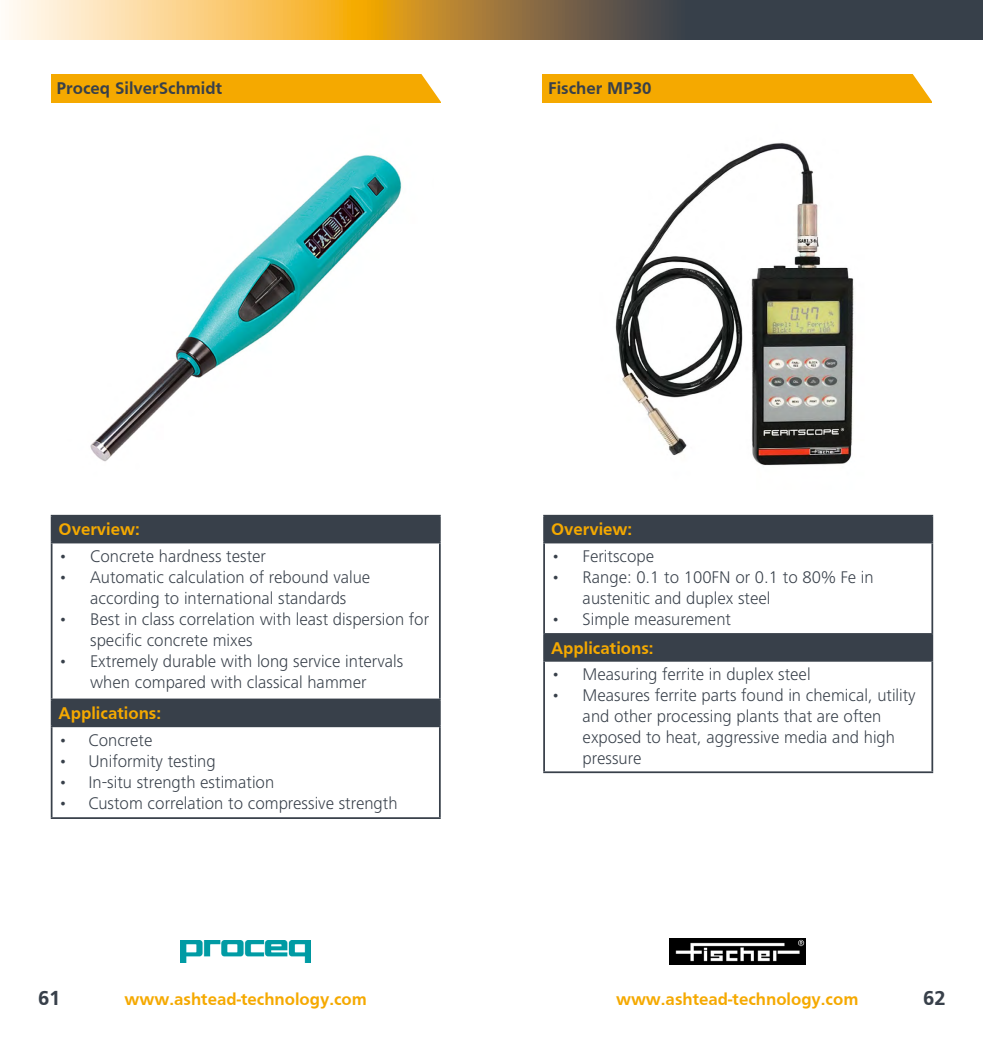
<style>
.page{position:relative;width:983px;height:1042px;background:#fff}
.page>*{position:absolute;margin:0;border:0;box-sizing:border-box;transform-origin:0 0}
.t1{font:700 21px "Frutiger";color:#38404a}
.t2{font:300 17.5px/21px "Frutiger Next LT";color:#38404a}
.t3{font:700 17.5px "Frutiger";color:#f5a900}
.t4{font:700 17.5px "Frutiger";color:#38404a}
</style>
<div class="page">
<div style="left:51px;top:74px;width:389px;height:28px;background:#f5a900"></div>
<svg style="left:418px;top:74px;width:23px;height:29px"></svg>
<svg style="left:52px;top:516px;width:387px;height:209px"></svg>
<svg style="left:51px;top:700px;width:1px;height:25px"></svg>
<svg style="left:439px;top:700px;width:1px;height:25px"></svg>
<hr style="left:51px;top:725px;width:389px;height:2px;background:#38404a">
<hr style="left:51px;top:727px;width:1px;height:90px;background:#38404a">
<hr style="left:439px;top:727px;width:1px;height:90px;background:#38404a">
<hr style="left:51px;top:817px;width:389px;height:2px;background:#38404a">
<hr style="left:51px;top:543px;width:1px;height:155px;background:#38404a">
<hr style="left:439px;top:543px;width:1px;height:155px;background:#38404a">
<hr style="left:51px;top:698px;width:389px;height:2px;background:#38404a">
<svg style="left:51px;top:516px;width:1px;height:26px"></svg>
<svg style="left:439px;top:516px;width:1px;height:26px"></svg>
<hr style="left:51px;top:542px;width:389px;height:1px;background:#38404a">
<hr style="left:51px;top:515px;width:389px;height:1px;background:#38404a">
<img style="left:181px;top:940px;width:129px;height:22px">
<img style="left:90px;top:155px;width:312px;height:307px">
<div style="left:542px;top:74px;width:389px;height:28px;background:#f5a900"></div>
<svg style="left:545px;top:516px;width:386px;height:144px"></svg>
<hr style="left:543px;top:635px;width:2px;height:25px;background:#38404a">
<svg style="left:931px;top:635px;width:1px;height:25px"></svg>
<hr style="left:543px;top:660px;width:389px;height:2px;background:#38404a">
<hr style="left:543px;top:662px;width:2px;height:109px;background:#38404a">
<hr style="left:931px;top:662px;width:1px;height:109px;background:#38404a">
<hr style="left:543px;top:771px;width:389px;height:2px;background:#38404a">
<hr style="left:543px;top:543px;width:2px;height:90px;background:#38404a">
<hr style="left:931px;top:543px;width:1px;height:90px;background:#38404a">
<hr style="left:543px;top:633px;width:389px;height:2px;background:#38404a">
<hr style="left:543px;top:516px;width:2px;height:26px;background:#38404a">
<svg style="left:931px;top:516px;width:1px;height:26px"></svg>
<hr style="left:543px;top:542px;width:389px;height:1px;background:#38404a">
<hr style="left:543px;top:515px;width:389px;height:1px;background:#38404a">
<svg style="left:909px;top:74px;width:23px;height:29px"></svg>
<img style="left:669px;top:938px;width:136px;height:26px">
<img style="left:615px;top:143px;width:239px;height:323px">
<svg style="left:9px;top:0;width:973px;height:39px;background:#9c8559"></svg>
<p class="t4" style="left:57px;top:78px;width:167px">Proceq SilverSchmidt</p>
<p class="t4" style="left:548px;top:78px;width:105px">Fischer MP30</p>
<p class="t3" style="left:59px;top:519px;width:83px">Overview:</p>
<p class="t2" style="left:59px;top:546px;width:209px">• Concrete hardness tester</p>
<p class="t2" style="left:59px;top:567px;width:313px;text-align:center">• Automatic calculation of rebound value according to international standards</p>
<p class="t2" style="left:90px;top:609px;width:340px;text-indent:-32px">• Best in class correlation with least dispersion for specific concrete mixes</p>
<p class="t2" style="left:59px;top:651px;width:346px;text-align:center">• Extremely durable with long service intervals when compared with classical hammer</p>
<p class="t3" style="left:59px;top:703px;width:104px">Applications:</p>
<p class="t2" style="left:59px;top:729px;width:95px">• Concrete</p>
<p class="t2" style="left:59px;top:750px;width:158px">• Uniformity testing</p>
<p class="t2" style="left:59px;top:771px;width:217px">• In-situ strength estimation</p>
<p class="t2" style="left:59px;top:792px;width:340px">• Custom correlation to compressive strength</p>
<p class="t3" style="left:551px;top:519px;width:83px">Overview:</p>
<p class="t2" style="left:551px;top:546px;width:105px">• Feritscope</p>
<p class="t2" style="left:582px;top:567px;width:292px;text-indent:-32px">• Range: 0.1 to 100FN or 0.1 to 80% Fe in austenitic and duplex steel</p>
<p class="t2" style="left:551px;top:609px;width:181px">• Simple measurement</p>
<p class="t3" style="left:551px;top:638px;width:104px">Applications:</p>
<p class="t2" style="left:551px;top:664px;width:261px">• Measuring ferrite in duplex steel</p>
<p class="t2" style="left:582px;top:685px;width:334px;text-indent:-32px">• Measures ferrite parts found in chemical, utility and other processing plants that are often exposed to heat, aggressive media and high pressure</p>
<p class="t1" style="left:38px;top:986px;width:24px">61</p>
<p class="t1" style="left:922px;top:986px;width:24px">62</p>
<p class="t3" style="left:124px;top:989px;width:244px">www.ashtead-technology.com</p>
<p class="t3" style="left:616px;top:989px;width:244px">www.ashtead-technology.com</p>
</div>
